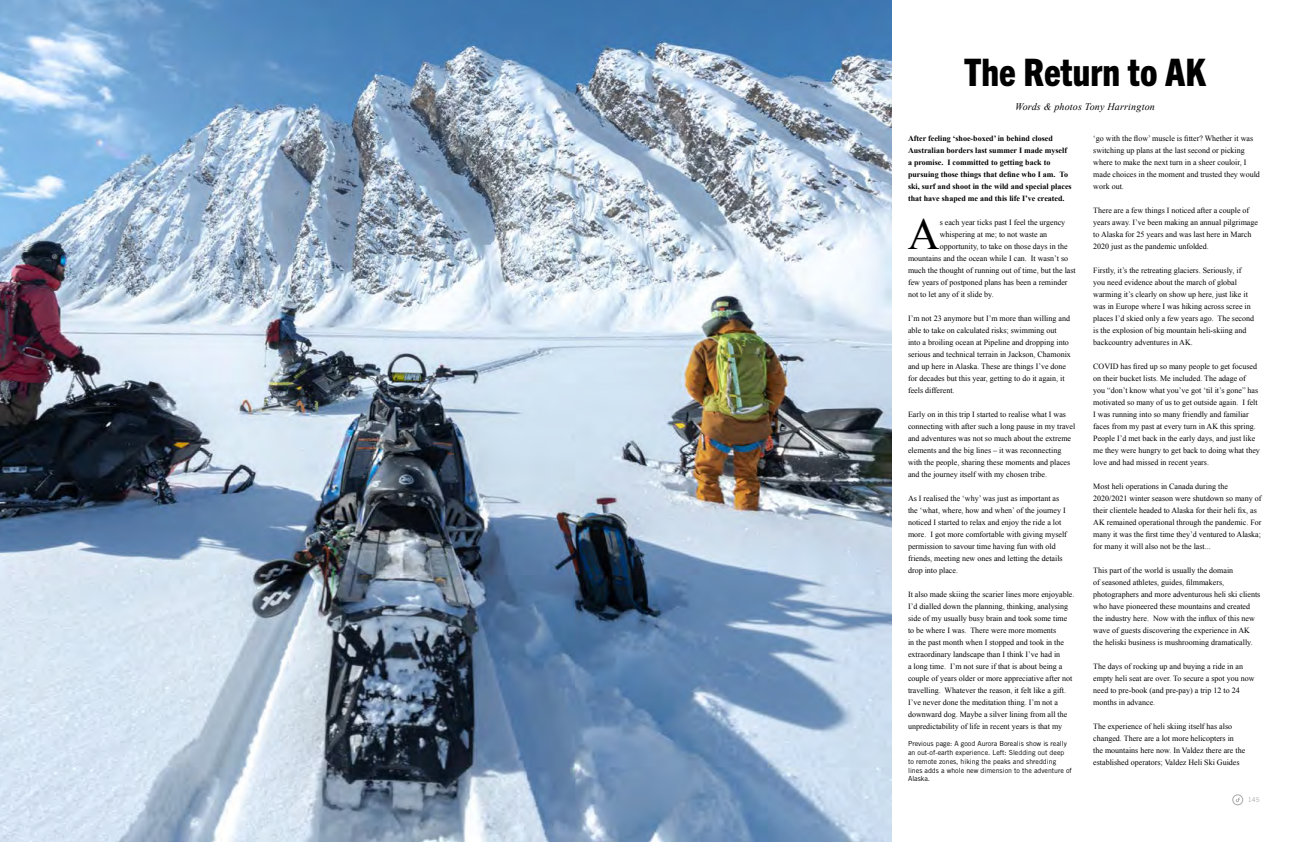
<style>
.page{position:relative;width:1304px;height:842px;background:#fff}
.page>*{position:absolute;margin:0;border:0;box-sizing:border-box;transform-origin:0 0}
.t1{font:44.2px "Times New Roman";color:#000}
.t2{font:800 condensed 38px "Trade Gothic Next LT Pro";color:#000}
.t3{font:italic 10px "Times New Roman";letter-spacing:.02em;color:#000}
.t4{font:8px/12px "Times New Roman";color:#000}
.t5{font:700 8px/12px "Times New Roman";color:#000}
.t6{font:7px/8.8px "Trade Gothic LT Std";color:#000}
.t7{font:6.5px "Trade Gothic LT Std";color:#a8a8a8}
</style>
<div class="page">
<div style="left:1233px;top:795px;width:10px;height:10px;border:1px solid #a8a8a8;border-radius:50%"></div>
<svg style="left:1236px;top:797px;width:4px;height:5px"></svg>
<img style="left:0;top:0;width:891px;height:842px">
<h2 class="t2" style="left:964px;top:47px;width:243px">The Return to AK</h2>
<p class="t3" style="left:1015px;top:100px;width:141px">Words &amp; photos Tony Harrington</p>
<p class="t5" style="left:908px;top:132px;width:165px">After feeling ‘shoe-boxed’ in behind closed Australian borders last summer I made myself a promise. I committed to getting back to pursuing those things that define who I am. To ski, surf and shoot in the wild and special places that have shaped me and this life I’ve created.</p>
<h1 class="t1" style="left:908px;top:204px;width:33px">A</h1>
<p class="t4" style="left:940px;top:216px;width:127px">s each year ticks past I feel the urgency</p>
<p class="t4" style="left:940px;top:228px;width:109px">whispering at me; to not waste an</p>
<p class="t4" style="left:940px;top:240px;width:129px">opportunity, to take on those days in the</p>
<p class="t4" style="left:908px;top:252px;width:162px">mountains and the ocean while I can. It wasn’t so</p>
<p class="t4" style="left:908px;top:264px;width:169px">much the thought of running out of time, but the last</p>
<p class="t4" style="left:908px;top:276px;width:161px">few years of postponed plans has been a reminder</p>
<p class="t4" style="left:908px;top:288px;width:87px">not to let any of it slide by.</p>
<p class="t4" style="left:908px;top:312px;width:164px">I’m not 23 anymore but I’m more than willing and able to take on calculated risks; swimming out into a broiling ocean at Pipeline and dropping into serious and technical terrain in Jackson, Chamonix and up here in Alaska. These are things I’ve done for decades but this year, getting to do it again, it feels different.</p>
<p class="t4" style="left:908px;top:408px;width:169px">Early on in this trip I started to realise what I was connecting with after such a long pause in my travel and adventures was not so much about the extreme elements and the big lines – it was reconnecting with the people, sharing these moments and places and the journey itself with my chosen tribe.</p>
<p class="t4" style="left:908px;top:492px;width:160px">As I realised the ‘why’ was just as important as the ‘what, where, how and when’ of the journey I noticed I started to relax and enjoy the ride a lot more. I got more comfortable with giving myself permission to savour time having fun with old friends, meeting new ones and letting the details drop into place.</p>
<p class="t4" style="left:908px;top:588px;width:168px">It also made skiing the scarier lines more enjoyable.<br>I’d dialled down the planning, thinking, analysing side of my usually busy brain and took some time to be where I was. There were more moments<br>in the past month when I stopped and took in the extraordinary landscape than I think I’ve had in<br>a long time. I’m not sure if that is about being a couple of years older or more appreciative after not travelling. Whatever the reason, it felt like a gift.<br>I’ve never done the meditation thing. I’m not a downward dog. Maybe a silver lining from all the unpredictability of life in recent years is that my</p>
<p class="t6" style="left:908px;top:739px;width:165px">Previous page: A good Aurora Borealis show is really an out-of-earth experience. Left: Sledding out deep<br>to remote zones, hiking the peaks and shredding lines adds a whole new dimension to the adventure of Alaska.</p>
<p class="t4" style="left:1093px;top:132px;width:168px">‘go with the flow’ muscle is fitter? Whether it was switching up plans at the last second or picking where to make the next turn in a sheer couloir, I made choices in the moment and trusted they would work out.</p>
<p class="t4" style="left:1093px;top:204px;width:166px">There are a few things I noticed after a couple of years away. I’ve been making an annual pilgrimage to Alaska for 25 years and was last here in March 2020 just as the pandemic unfolded.</p>
<p class="t4" style="left:1093px;top:264px;width:162px">Firstly, it’s the retreating glaciers. Seriously, if you need evidence about the march of global warming it’s clearly on show up here, just like it was in Europe where I was hiking across scree in places I’d skied only a few years ago. The second is the explosion of big mountain heli-skiing and backcountry adventures in AK.</p>
<p class="t4" style="left:1093px;top:360px;width:168px">COVID has fired up so many people to get focused on their bucket lists. Me included. The adage of you “don’t know what you’ve got ‘til it’s gone” has motivated so many of us to get outside again. I felt I was running into so many friendly and familiar faces from my past at every turn in AK this spring.<br>People I’d met back in the early days, and just like me they were hungry to get back to doing what they love and had missed in recent years.</p>
<p class="t4" style="left:1093px;top:480px;width:170px">Most heli operations in Canada during the 2020/2021 winter season were shutdown so many of their clientele headed to Alaska for their heli fix, as AK remained operational through the pandemic. For many it was the first time they’d ventured to Alaska; for many it will also not be the last...</p>
<p class="t4" style="left:1093px;top:564px;width:169px">This part of the world is usually the domain<br>of seasoned athletes, guides, filmmakers, photographers and more adventurous heli ski clients who have pioneered these mountains and created the industry here. Now with the influx of this new wave of guests discovering the experience in AK the heliski business is mushrooming dramatically.</p>
<p class="t4" style="left:1093px;top:660px;width:163px">The days of rocking up and buying a ride in an empty heli seat are over. To secure a spot you now need to pre-book (and pre-pay) a trip 12 to 24 months in advance.</p>
<p class="t4" style="left:1093px;top:720px;width:153px">The experience of heli skiing itself has also changed. There are a lot more helicopters in the mountains here now. In Valdez there are the established operators; Valdez Heli Ski Guides</p>
<p class="t7" style="left:1248px;top:796px;width:14px">145</p>
</div>
